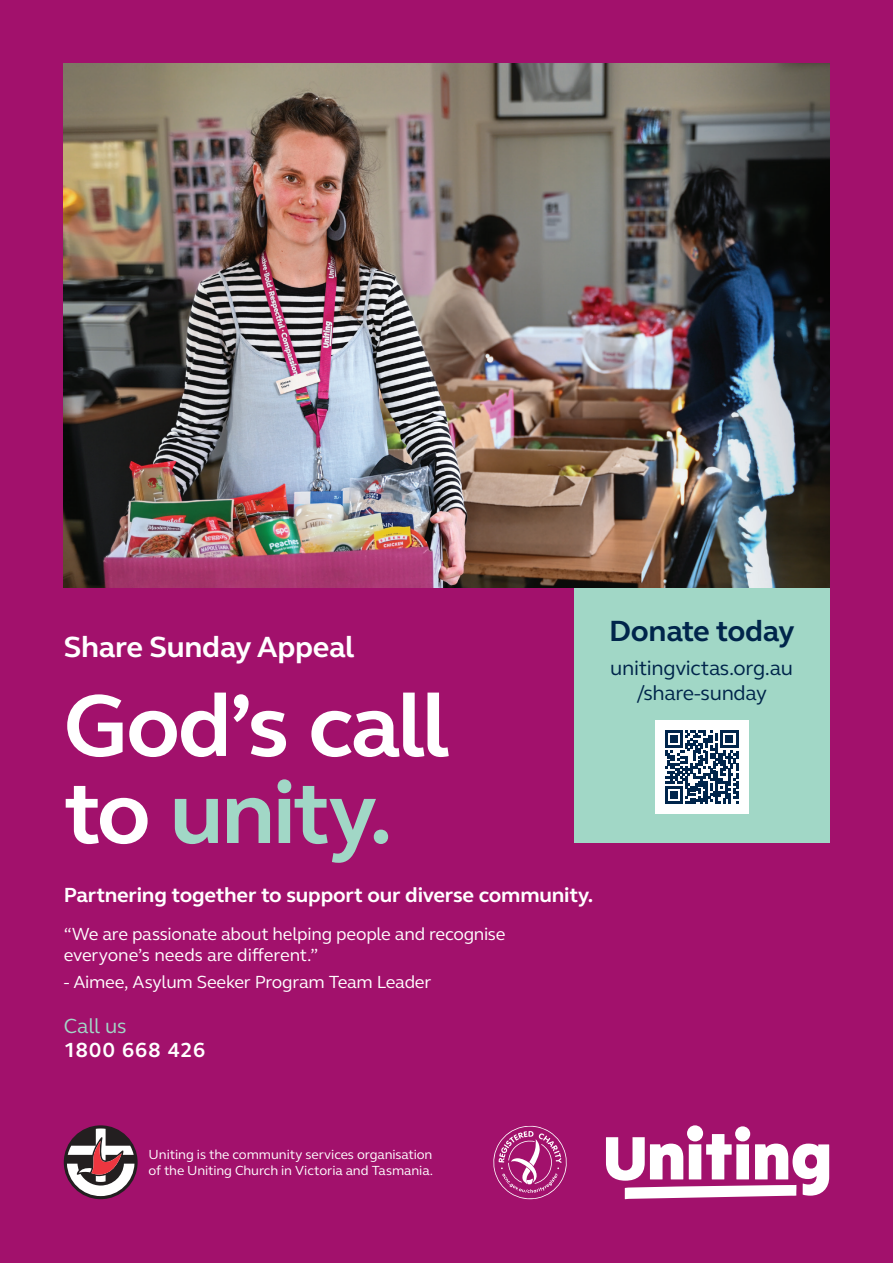
<style>
.page{position:relative;width:893px;height:1263px;background:#a2116c}
.page>*{position:absolute;margin:0;border:0;box-sizing:border-box;transform-origin:0 0}
.t1{font:700 90px/87px "FS Elliot Pro";letter-spacing:-.03em;color:#fff}
.t2{font:700 30px "FS Elliot Pro";letter-spacing:-.01em;color:#fff}
.t3{font:700 30px "FS Elliot Pro";letter-spacing:-.01em;color:#00254b}
.t4{font:700 21px "FS Elliot Pro";letter-spacing:-.01em;color:#fff}
.t5{font:21px/25.2px "FS Elliot Pro";letter-spacing:-.015em;color:#00254b;text-align:center}
.t6{font:700 21px "FS Elliot Pro";letter-spacing:.05em;color:#fff}
.t7{font:21px "FS Elliot Pro";letter-spacing:-.005em;color:#a1d7c6}
.t8{font:18px/21px "FS Elliot Pro";letter-spacing:-.015em;color:#fff}
.t9{font:13.5px/16.2px "FS Elliot Pro";letter-spacing:-.005em;color:#fff}
.s1{color:#a1d7c6}
</style>
<div class="page">
<div style="left:574px;top:584px;width:255px;height:259px;background:#a1d7c6"></div>
<svg style="left:64px;top:1125px;width:74px;height:74px"></svg>
<div style="left:687px;top:1125px;width:16px;height:16px;background:#fff;border-radius:50%"></div>
<div style="left:735px;top:1126px;width:15px;height:15px;background:#fff;border-radius:50%"></div>
<svg style="left:606px;top:1134px;width:223px;height:65px"></svg>
<svg style="left:493px;top:1125px;width:74px;height:74px"></svg>
<div style="left:655px;top:720px;width:93px;height:94px;background:#fff"></div>
<svg style="left:665px;top:730px;width:73px;height:74px"></svg>
<img style="left:64px;top:64px;width:765px;height:524px">
<h2 class="t2" style="left:64px;top:627px;width:292px">Share Sunday Appeal</h2>
<h1 class="t1" style="left:64px;top:681px;width:387px">God’s call to <span class="s1">unity.</span></h1>
<p class="t4" style="left:64px;top:880px;width:531px">Partnering together to support our diverse community.</p>
<p class="t8" style="left:64px;top:923px;width:443px">“We are passionate about helping people and recognise everyone’s needs are different.”</p>
<p class="t8" style="left:64px;top:971px;width:369px">- Aimee, Asylum Seeker Program Team Leader</p>
<p class="t7" style="left:64px;top:1012px;width:65px">Call us</p>
<p class="t6" style="left:64px;top:1036px;width:143px">1800 668 426</p>
<h2 class="t3" style="left:609px;top:610px;width:187px">Donate today</h2>
<p class="t5" style="left:610px;top:654px;width:184px">unitingvictas.org.au /share-sunday</p>
<p class="t9" style="left:149px;top:1146px;width:286px">Uniting is the community services organisation of the Uniting Church in Victoria and Tasmania.</p>
</div>
